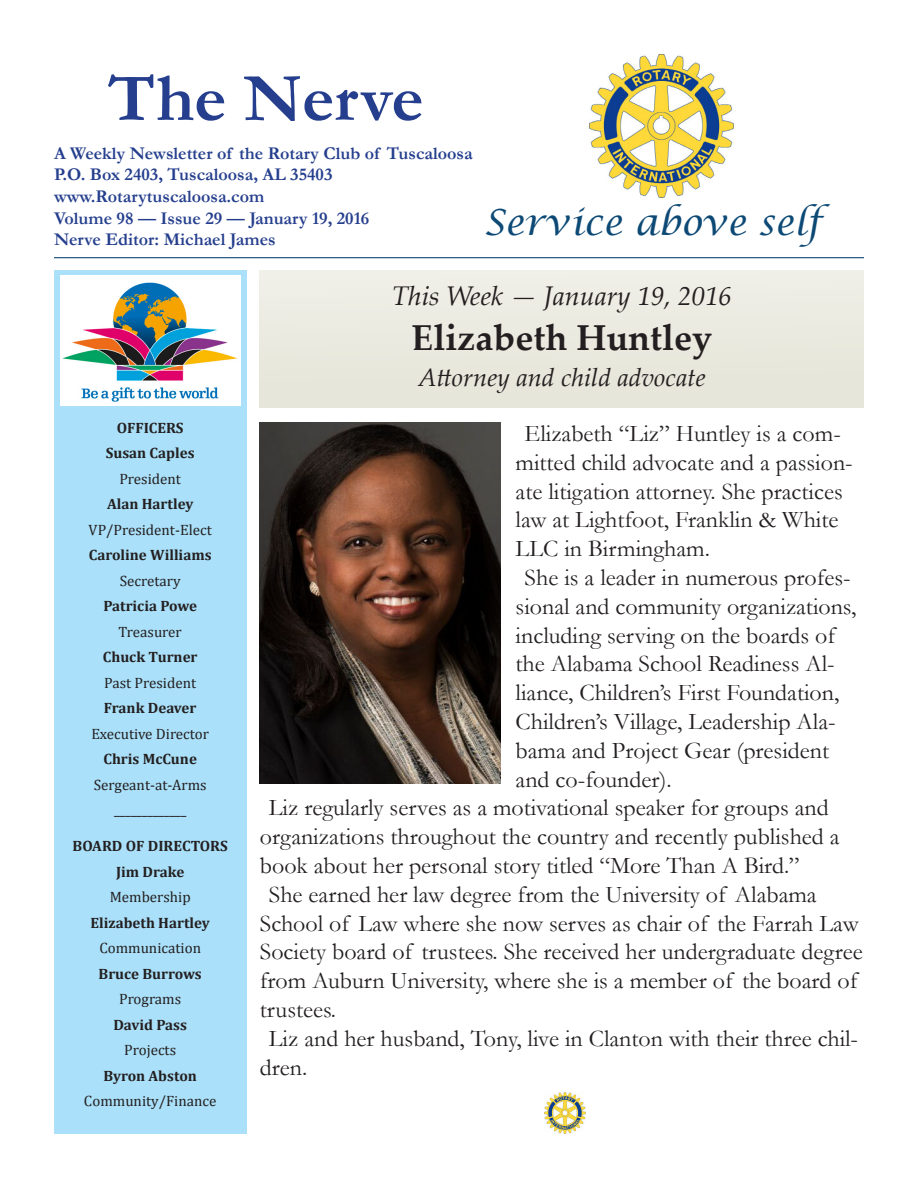
<style>
.page{position:relative;width:918px;height:1188px;background:#fff}
.page>*{position:absolute;margin:0;border:0;box-sizing:border-box;transform-origin:0 0}
.Superhead{font:700 69px "Garamond";color:#253f8e}
.Announcements_hed{font:italic 36px "Lucida Calligraphy";color:#0c4975}
.This_week{font:700 36px "Palatino Linotype";color:#231f20}
.This_week-2{font:italic 27px "Palatino Linotype";color:#231f20}
.This_week-3{font:italic 25.5px "Palatino Linotype";color:#231f20}
.Body_copy{font:24px/28.8px "Garamond";color:#231f20}
.Overhead_text{font:700 18px "Garamond";color:#253f8e}
.t1{font:700 15px "Cambria";color:#231f20}
.t2{font:15px "Cambria";color:#231f20}
</style>
<div class="page">
<img style="left:589px;top:54px;width:144px;height:144px">
<div style="left:260px;top:270px;width:604px;height:137px;background:#e7e6da"></div>
<div style="left:54px;top:270px;width:192px;height:864px;background:#aae0f9"></div>
<hr style="left:54px;top:257px;width:810px;height:1px;background:#0c4975">
<img style="left:260px;top:422px;width:241px;height:362px">
<img style="left:60px;top:276px;width:180px;height:130px">
<img style="left:544px;top:1093px;width:42px;height:41px">
<p class="Superhead" style="left:108px;top:51px;width:317px">The Nerve</p>
<p class="Overhead_text" style="left:54px;top:141px;width:420px">A Weekly Newsletter of the Rotary Club of Tuscaloosa</p>
<p class="Overhead_text" style="left:54px;top:162px;width:280px">P.O. Box 2403, Tuscaloosa, AL 35403</p>
<p class="Overhead_text" style="left:54px;top:184px;width:212px">www.Rotarytuscaloosa.com</p>
<p class="Overhead_text" style="left:54px;top:206px;width:317px">Volume 98 — Issue 29 — January 19, 2016</p>
<p class="Overhead_text" style="left:54px;top:227px;width:223px">Nerve Editor: Michael James</p>
<p class="Announcements_hed" style="left:484px;top:200px;width:339px">Service above self</p>
<p class="t1" style="left:117px;top:417px;width:68px">OFFICERS</p>
<p class="t1" style="left:106px;top:443px;width:90px">Susan Caples</p>
<p class="t2" style="left:119px;top:470px;width:63px">President</p>
<p class="t1" style="left:107px;top:494px;width:88px">Alan Hartley</p>
<p class="t2" style="left:89px;top:521px;width:125px">VP/President-Elect</p>
<p class="t1" style="left:89px;top:545px;width:124px">Caroline Williams</p>
<p class="t2" style="left:120px;top:572px;width:62px">Secretary</p>
<p class="t1" style="left:103px;top:596px;width:95px">Patricia Powe</p>
<p class="t2" style="left:119px;top:623px;width:65px">Treasurer</p>
<p class="t1" style="left:103px;top:647px;width:96px">Chuck Turner</p>
<p class="t2" style="left:104px;top:674px;width:93px">Past President</p>
<p class="t1" style="left:104px;top:698px;width:94px">Frank Deaver</p>
<p class="t2" style="left:91px;top:725px;width:119px">Executive Director</p>
<p class="t1" style="left:103px;top:749px;width:95px">Chris McCune</p>
<p class="t2" style="left:94px;top:776px;width:114px">Sergeant-at-Arms</p>
<p class="t2" style="left:114px;top:801px;width:74px">_____________</p>
<p class="t1" style="left:73px;top:836px;width:157px">BOARD OF DIRECTORS</p>
<p class="t1" style="left:116px;top:861px;width:70px">Jim Drake</p>
<p class="t2" style="left:110px;top:888px;width:83px">Membership</p>
<p class="t1" style="left:91px;top:912px;width:121px">Elizabeth Hartley</p>
<p class="t2" style="left:99px;top:939px;width:103px">Communication</p>
<p class="t1" style="left:99px;top:963px;width:105px">Bruce Burrows</p>
<p class="t2" style="left:119px;top:990px;width:64px">Programs</p>
<p class="t1" style="left:113px;top:1014px;width:75px">David Pass</p>
<p class="t2" style="left:124px;top:1041px;width:53px">Projects</p>
<p class="t1" style="left:103px;top:1065px;width:95px">Byron Abston</p>
<p class="t2" style="left:84px;top:1092px;width:134px">Community/Finance</p>
<p class="This_week-2" style="left:392px;top:276px;width:342px">This Week — January 19, 2016</p>
<p class="This_week" style="left:412px;top:312px;width:302px">Elizabeth Huntley</p>
<p class="This_week-3" style="left:418px;top:359px;width:289px">Attorney and child advocate</p>
<p class="Body_copy" style="left:516px;top:418px;width:339px;text-indent:9px">Elizabeth “Liz” Huntley is a com&shy;mitted child advocate and a passion&shy;ate litigation attorney. She practices law at Lightfoot, Franklin &amp; White<br>LLC in Birmingham.</p>
<p class="Body_copy" style="left:516px;top:562px;width:342px;text-indent:9px">She is a leader in numerous profes&shy;sional and community organizations, including serving on the boards of the Alabama School Readiness Al&shy;liance, Children’s First Foundation, Children’s Village, Leadership Ala&shy;bama and Project Gear (president and co-founder).</p>
<p class="Body_copy" style="left:260px;top:793px;width:581px;text-indent:9px">Liz regularly serves as a motivational speaker for groups and organizations throughout the country and recently published a book about her personal story titled “More Than A Bird.”</p>
<p class="Body_copy" style="left:260px;top:879px;width:604px;text-indent:9px">She earned her law degree from the University of Alabama School of Law where she now serves as chair of the Farrah Law Society board of trustees. She received her undergraduate degree from Auburn University, where she is a member of the board of trustees.</p>
<p class="Body_copy" style="left:260px;top:1023px;width:600px;text-indent:9px">Liz and her husband, Tony, live in Clanton with their three chil&shy;dren.</p>
</div>
